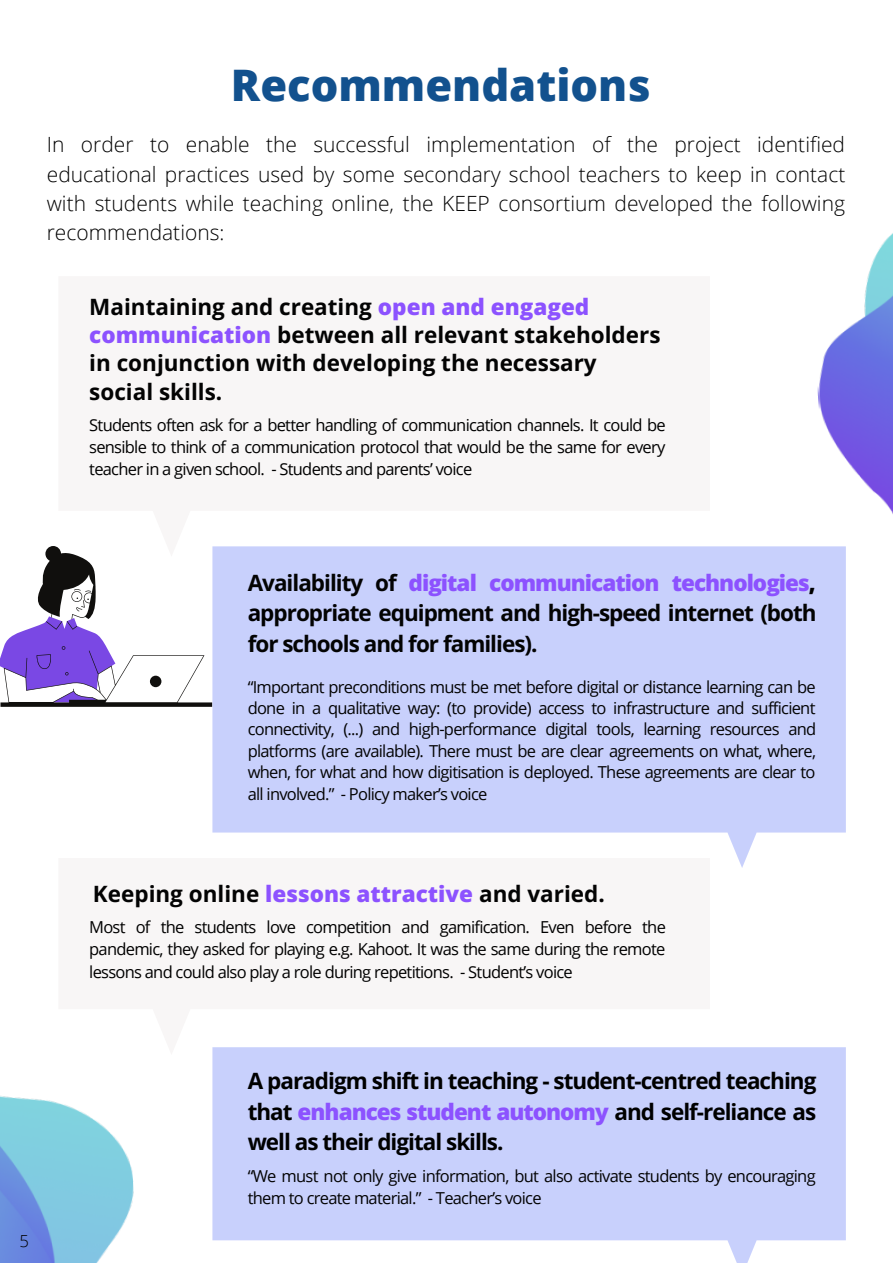
<style>
.page{position:relative;width:893px;height:1264px;background:#fff}
.page>*{position:absolute;margin:0;border:0;box-sizing:border-box;transform-origin:0 0}
.t1{font:800 43.5px "Open Sans";color:#12518e}
.t2{font:700 22.5px/28px "Open Sans";color:#030303}
.t3{font:700 22.5px/30.3px "Open Sans";letter-spacing:-.045em;color:#000;text-align:justify}
.t4{font:300 21px/29.2px "Open Sans";color:#000;text-align:justify}
.t5{font:300 16.65px "Open Sans";color:#000}
.t6{font:16.5px/21.3px "Open Sans";letter-spacing:-.045em;color:#030303;text-align:justify}
.t7{font:16.5px/22.5px "Open Sans";letter-spacing:-.045em;color:#000;text-align:justify}
.s1{font-weight:800;color:#8c52ff}
.s2{font-weight:800;color:#000}
.s3{color:#000}
</style>
<div class="page">
<svg style="left:0;top:546px;width:212px;height:160px"></svg>
<svg style="left:212px;top:546px;width:633px;height:321px;fill:#c8d0fc"></svg>
<img style="left:0;top:1096px;width:134px;height:166px">
<div style="left:212px;top:858px;width:498px;height:9px;background:#f8f6f6"></div>
<svg style="left:212px;top:1047px;width:633px;height:215px;fill:#c8d0fc"></svg>
<img style="left:803px;top:234px;width:89px;height:520px">
<p class="t1" style="left:231px;top:55px;width:421px">Recommendations</p>
<p class="t4" style="left:47px;top:129px;width:800px">In order to enable the successful implementation of the project identified educational practices used by some secondary school teachers to keep in contact with students while teaching online, the KEEP consortium developed the following recommendations:</p>
<p class="t2" style="left:89px;top:292px;width:572px">Maintaining and creating <span class="s1">open and engaged communication</span> between all relevant stakeholders in conjunction with developing the necessary social skills.</p>
<p class="t7" style="left:89px;top:413px;width:578px">Students often ask for a better handling of communication channels. It could be sensible to think of a communication protocol that would be the same for every teacher in a given school. - Students and parents’ voice</p>
<p class="t5" style="left:20px;top:1229px;width:11px">5</p>
<p class="t2" style="left:248px;top:567px;width:570px;line-height:30.3px;text-align:justify">Availability of <span class="s1">digital communication technologies</span><span class="s2">, </span><span class="s3">ap</span>propriate equipment and high-speed internet (both for schools and for families).</p>
<p class="t6" style="left:248px;top:675px;width:570px">“Important preconditions must be met before digital or distance learning can be done in a qualitative way: (to provide) access to infrastructure and sufficient connectivity, (...) and high-performance digital tools, learning resources and platforms (are available). There must be are clear agreements on what, where, when, for what and how digitisation is deployed. These agreements are clear to all involved.” - Policy maker’s voice</p>
<p class="t2" style="left:93px;top:879px;width:513px">Keeping online <span class="s1">lessons attractive</span> and varied.</p>
<p class="t7" style="left:89px;top:915px;width:578px">Most of the students love competition and gamification. Even before the pandemic, they asked for playing e.g. Kahoot. It was the same during the remote lessons and could also play a role during repetitions. - Student’s voice</p>
<p class="t3" style="left:248px;top:1065px;width:570px">A paradigm shift in teaching - student-centred teaching that <span class="s1">enhances student autonomy</span> and self-reliance as well as their digital skills.</p>
<p class="t6" style="left:248px;top:1165px;width:569px">“We must not only give information, but also activate students by encouraging them to create material.” - Teacher’s voice</p>
</div>
